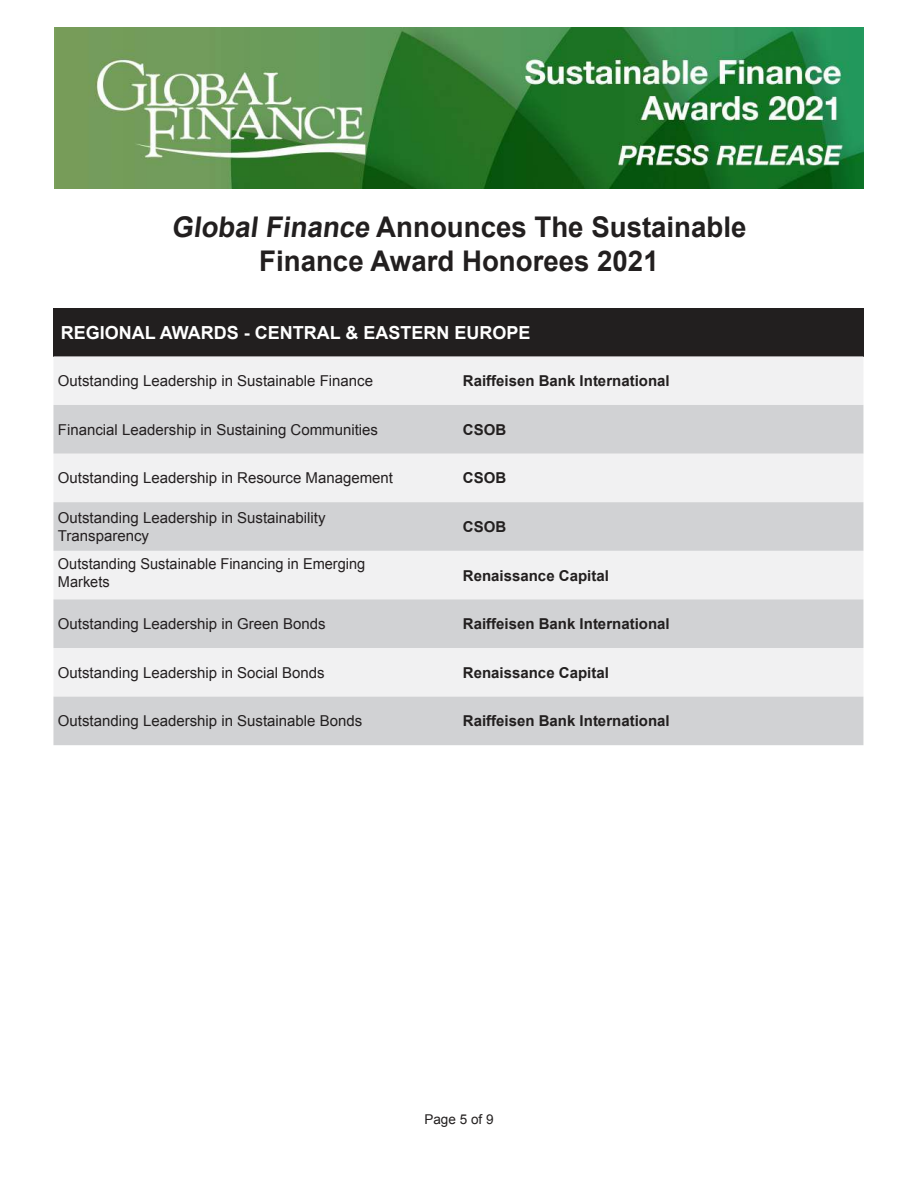
<style>
.page{position:relative;width:918px;height:1188px;background:#fff}
.page>*{position:absolute;margin:0;border:0;box-sizing:border-box;transform-origin:0 0}
.t1{font:700 28.5px/34.2px "Arial";color:#221f1f;text-align:center}
.t2{font:700 18px "Arial";color:#fff}
.t3{font:15px/18px "Arial";color:#231f20}
.t4{font:700 15px "Arial";color:#221f1f}
.t5{font:15px "Arial";color:#221f1f}
.t6{font:13.5px "Arial";color:#221f1f}
</style>
<div class="page">
<img style="left:54px;top:27px;width:810px;height:162px">
<div style="left:53px;top:308px;width:810px;height:48px;background:#221f1f"></div>
<div style="left:53px;top:356px;width:810px;height:49px;background:#f1f1f2"></div>
<svg style="left:53px;top:405px;width:810px;height:340px;fill:#d1d2d4"></svg>
<h1 class="t1" style="left:171px;top:212px;width:577px">Global Finance Announces The Sustainable<br>Finance Award Honorees 2021</h1>
<p class="t2" style="left:61px;top:326px;width:471px">REGIONAL AWARDS - CENTRAL &amp; EASTERN EUROPE</p>
<p class="t3" style="left:58px;top:372px;width:317px">Outstanding Leadership in Sustainable Finance</p>
<p class="t4" style="left:463px;top:375px;width:208px">Raiffeisen Bank International</p>
<p class="t3" style="left:58px;top:421px;width:322px">Financial Leadership in Sustaining Communities</p>
<p class="t4" style="left:463px;top:424px;width:45px">CSOB</p>
<p class="t3" style="left:58px;top:469px;width:337px">Outstanding Leadership in Resource Management</p>
<p class="t4" style="left:463px;top:472px;width:45px">CSOB</p>
<p class="t3" style="left:58px;top:509px;width:269px">Outstanding Leadership in Sustainability<br>Transparency</p>
<p class="t4" style="left:463px;top:521px;width:45px">CSOB</p>
<p class="t3" style="left:58px;top:554px;width:309px">Outstanding Sustainable Financing in Emerging<br>Markets</p>
<p class="t4" style="left:463px;top:570px;width:147px">Renaissance Capital</p>
<p class="t3" style="left:58px;top:615px;width:269px">Outstanding Leadership in Green Bonds</p>
<p class="t4" style="left:463px;top:618px;width:208px">Raiffeisen Bank International</p>
<p class="t3" style="left:58px;top:664px;width:268px">Outstanding Leadership in Social Bonds</p>
<p class="t4" style="left:463px;top:667px;width:147px">Renaissance Capital</p>
<p class="t5" style="left:58px;top:711px;width:306px">Outstanding Leadership in Sustainable Bonds</p>
<p class="t4" style="left:463px;top:715px;width:208px">Raiffeisen Bank International</p>
<p class="t6" style="left:424px;top:1111px;width:71px">Page 5 of 9</p>
</div>
